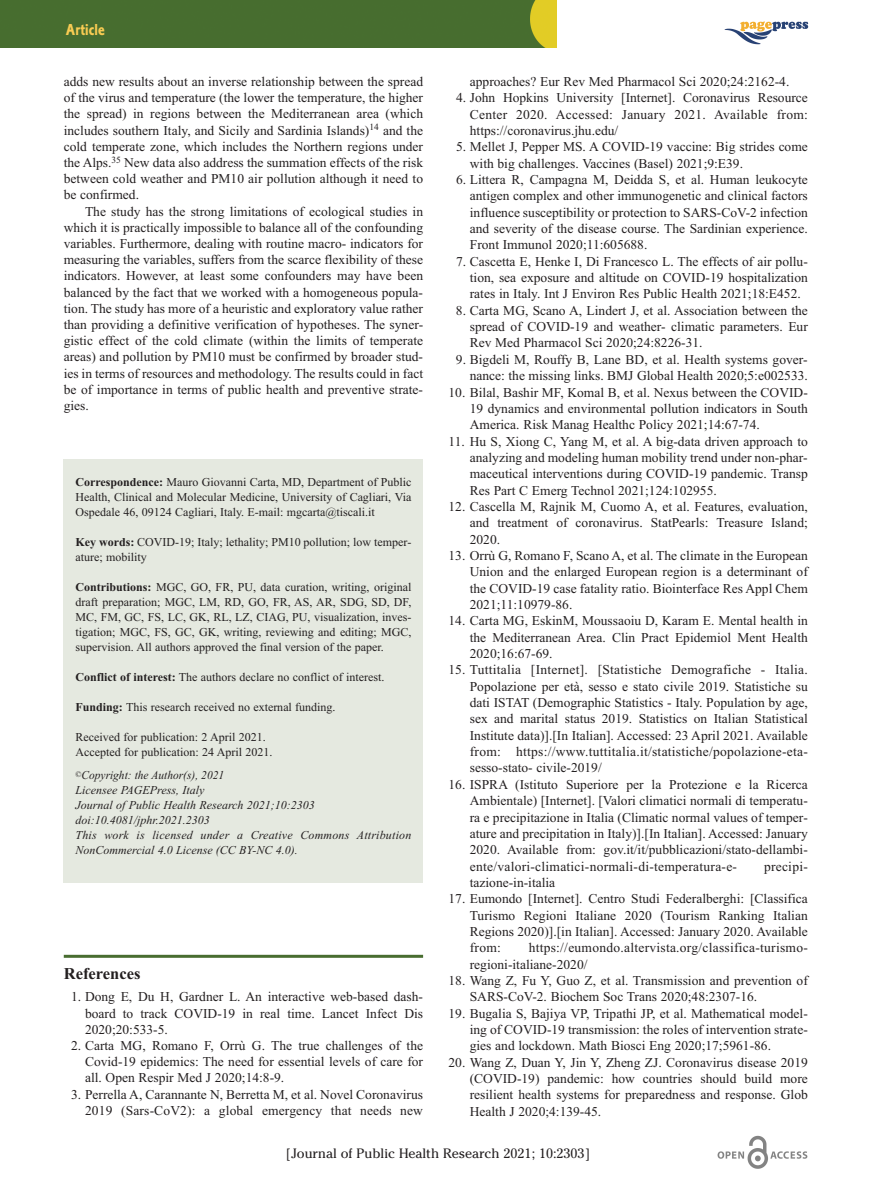
<style>
.page{position:relative;width:893px;height:1191px;background:#fff}
.page>*{position:absolute;margin:0;border:0;box-sizing:border-box;transform-origin:0 0}
.t1{font:700 16.5px "Times New Roman";color:#231f20}
.t2{font:16.5px "Corinthian Bold Condensed Plain";color:#f9cc53}
.t3{font:13.5px/16.4px "Times New Roman";color:#231f20;text-align:justify}
.t4{font:13.5px/16.4px "Times New Roman";letter-spacing:.02em;color:#231f20}
.t5{font:13.5px "Cheltenham";color:#231f20}
.t6{font:12px/15px "Times New Roman";color:#231f20;text-align:justify}
.t7{font:italic 12px/15px "Times New Roman";color:#231f20;scale:.95 1}
.s1{font-weight:700}
</style>
<div class="page">
<hr style="left:64px;top:954px;width:359px;height:3px;background:#486d30">
<img style="left:717px;top:1135px;width:91px;height:34px">
<div style="left:0;top:0;width:556px;height:48px;background:#476d2f"></div>
<img style="left:724px;top:21px;width:85px;height:23px">
<div style="left:64px;top:460px;width:359px;height:423px;background:#e5e9e0"></div>
<p class="t2" style="left:66px;top:24px;width:40px">Article</p>
<p class="t3" style="left:64px;top:73px;width:361px">adds new results about an inverse relationship between the spread of the virus and temperature (the lower the temperature, the higher the spread) in regions between the Mediterranean area (which includes southern Italy, and Sicily and Sardinia Islands)<sup>14</sup> and the cold temperate zone, which includes the Northern regions under the Alps.<sup>35</sup> New data also address the summation effects of the risk between cold weather and PM10 air pollution although it need to be confirmed.</p>
<p class="t3" style="left:64px;top:203px;width:361px;text-indent:21px">The study has the strong limitations of ecological studies in which it is practically impossible to balance all of the confounding variables. Furthermore, dealing with routine macro- indicators for measuring the variables, suffers from the scarce flexibility of these indicators. However, at least some confounders may have been balanced by the fact that we worked with a homogeneous popula&shy;tion. The study has more of a heuristic and exploratory value rather than providing a definitive verification of hypotheses. The syner&shy;gistic effect of the cold climate (within the limits of temperate areas) and pollution by PM10 must be confirmed by broader stud&shy;ies in terms of resources and methodology. The results could in fact be of importance in terms of public health and preventive strate&shy;gies.</p>
<p class="t6" style="left:76px;top:474px;width:337px"><span class="s1">Correspondence:</span> Mauro Giovanni Carta, MD, Department of Public Health, Clinical and Molecular Medicine, University of Cagliari, Via Ospedale 46, 09124 Cagliari, Italy. E-mail: mgcarta@tiscali.it</p>
<p class="t6" style="left:76px;top:534px;width:337px"><span class="s1">Key words:</span> COVID-19; Italy; lethality; PM10 pollution; low temper&shy;ature; mobility</p>
<p class="t6" style="left:76px;top:579px;width:337px"><span class="s1">Contributions:</span> MGC, GO, FR, PU, data curation, writing, original draft preparation; MGC, LM, RD, GO, FR, AS, AR, SDG, SD, DF, MC, FM, GC, FS, LC, GK, RL, LZ, CIAG, PU, visualization, inves&shy;tigation; MGC, FS, GC, GK, writing, reviewing and editing; MGC, supervision. All authors approved the final version of the paper.</p>
<p class="t6" style="left:76px;top:669px;width:310px"><span class="s1">Conflict of interest:</span> The authors declare no conflict of interest.</p>
<p class="t6" style="left:76px;top:699px;width:262px"><span class="s1">Funding:</span> This research received no external funding.</p>
<p class="t6" style="left:76px;top:729px;width:198px">Received for publication: 2 April 2021.<br>Accepted for publication: 24 April 2021.</p>
<p class="t7" style="left:76px;top:767px;width:355px"><sup>©</sup>Copyright: the Author(s), 2021<br>Licensee PAGEPress, Italy<br>Journal of Public Health Research 2021;10:2303 doi:10.4081/jphr.2021.2303<br>This work is licensed under a Creative Commons Attribution NonCommercial 4.0 License (CC BY-NC 4.0).</p>
<p class="t1" style="left:64px;top:963px;width:78px">References</p>
<p class="t3" style="left:85px;top:988px;width:340px;text-indent:-14px">1. Dong E, Du H, Gardner L. An interactive web-based dash&shy;board to track COVID-19 in real time. Lancet Infect Dis 2020;20:533-5.</p>
<p class="t3" style="left:85px;top:1037px;width:340px;text-indent:-14px">2. Carta MG, Romano F, Orrù G. The true challenges of the Covid-19 epidemics: The need for essential levels of care for all. Open Respir Med J 2020;14:8-9.</p>
<p class="t3" style="left:71px;top:1085px;width:353px;text-align:right">3. Perrella A, Carannante N, Berretta M, et al. Novel Coronavirus<br>2019 (Sars-CoV2): a global emergency that needs new</p>
<p class="t3" style="left:470px;top:73px;width:321px">approaches? Eur Rev Med Pharmacol Sci 2020;24:2162-4.</p>
<p class="t3" style="left:470px;top:89px;width:340px;text-indent:-14px">4. John Hopkins University [Internet]. Coronavirus Resource Center 2020. Accessed: January 2021. Available from: https://coronavirus.jhu.edu/</p>
<p class="t3" style="left:470px;top:138px;width:340px;text-indent:-14px">5. Mellet J, Pepper MS. A COVID-19 vaccine: Big strides come with big challenges. Vaccines (Basel) 2021;9:E39.</p>
<p class="t3" style="left:470px;top:171px;width:340px;text-indent:-14px">6. Littera R, Campagna M, Deidda S, et al. Human leukocyte antigen complex and other immunogenetic and clinical factors influence susceptibility or protection to SARS-CoV-2 infection and severity of the disease course. The Sardinian experience.<br>Front Immunol 2020;11:605688.</p>
<p class="t3" style="left:470px;top:253px;width:340px;text-indent:-14px">7. Cascetta E, Henke I, Di Francesco L. The effects of air pollu&shy;tion, sea exposure and altitude on COVID-19 hospitalization rates in Italy. Int J Environ Res Public Health 2021;18:E452.</p>
<p class="t3" style="left:470px;top:302px;width:340px;text-indent:-14px">8. Carta MG, Scano A, Lindert J, et al. Association between the spread of COVID-19 and weather- climatic parameters. Eur Rev Med Pharmacol Sci 2020;24:8226-31.</p>
<p class="t3" style="left:456px;top:351px;width:353px;text-align:right">9. Bigdeli M, Rouffy B, Lane BD, et al. Health systems gover&shy;nance: the missing links. BMJ Global Health 2020;5:e002533.</p>
<p class="t3" style="left:470px;top:384px;width:340px;text-indent:-21px">10. Bilal, Bashir MF, Komal B, et al. Nexus between the COVID-19 dynamics and environmental pollution indicators in South America. Risk Manag Healthc Policy 2021;14:67-74.</p>
<p class="t3" style="left:470px;top:433px;width:340px;text-indent:-21px">11. Hu S, Xiong C, Yang M, et al. A big-data driven approach to analyzing and modeling human mobility trend under non-phar&shy;maceutical interventions during COVID-19 pandemic. Transp Res Part C Emerg Technol 2021;124:102955.</p>
<p class="t3" style="left:470px;top:498px;width:340px;text-indent:-21px">12. Cascella M, Rajnik M, Cuomo A, et al. Features, evaluation, and treatment of coronavirus. StatPearls: Treasure Island; 2020.</p>
<p class="t3" style="left:470px;top:547px;width:340px;text-indent:-21px">13. Orrù G, Romano F, Scano A, et al. The climate in the European Union and the enlarged European region is a determinant of the COVID-19 case fatality ratio. Biointerface Res Appl Chem 2021;11:10979-86.</p>
<p class="t3" style="left:470px;top:612px;width:340px;text-indent:-21px">14. Carta MG, EskinM, Moussaoiu D, Karam E. Mental health in the Mediterranean Area. Clin Pract Epidemiol Ment Health 2020;16:67-69.</p>
<p class="t3" style="left:470px;top:661px;width:340px;text-indent:-21px">15. Tuttitalia [Internet]. [Statistiche Demografiche - Italia.<br>Popolazione per età, sesso e stato civile 2019. Statistiche su dati ISTAT (Demographic Statistics - Italy. Population by age, sex and marital status 2019. Statistics on Italian Statistical Institute data)].[In Italian]. Accessed: 23 April 2021. Available from: https://www.tuttitalia.it/statistiche/popolazione-eta&shy;sesso-stato- civile-2019/</p>
<p class="t3" style="left:470px;top:776px;width:340px;text-indent:-21px">16. ISPRA (Istituto Superiore per la Protezione e la Ricerca Ambientale) [Internet]. [Valori climatici normali di temperatu&shy;ra e precipitazione in Italia (Climatic normal values of temper&shy;ature and precipitation in Italy)].[In Italian]. Accessed: January 2020. Available from: gov.it/it/pubblicazioni/stato-dellambi&shy;ente/valori-climatici-normali-di-temperatura-e-</p>
<p class="t4" style="left:764px;top:857px;width:45px">precipi-</p>
<p class="t3" style="left:470px;top:874px;width:87px">tazione-in-italia</p>
<p class="t3" style="left:470px;top:890px;width:340px;text-indent:-21px">17. Eumondo [Internet]. Centro Studi Federalberghi: [Classifica Turismo Regioni Italiane 2020 (Tourism Ranking Italian Regions 2020)].[in Italian]. Accessed: January 2020. Available from:</p>
<p class="t4" style="left:470px;top:939px;width:340px;text-indent:59px">https://eumondo.altervista.org/classifica-turismo&shy;regioni-italiane-2020/</p>
<p class="t3" style="left:470px;top:972px;width:340px;text-indent:-21px">18. Wang Z, Fu Y, Guo Z, et al. Transmission and prevention of<br>SARS-CoV-2. Biochem Soc Trans 2020;48:2307-16.</p>
<p class="t3" style="left:470px;top:1004px;width:340px;text-indent:-21px">19. Bugalia S, Bajiya VP, Tripathi JP, et al. Mathematical model&shy;ing of COVID-19 transmission: the roles of intervention strate&shy;gies and lockdown. Math Biosci Eng 2020;17;5961-86.</p>
<p class="t3" style="left:470px;top:1054px;width:340px;text-indent:-21px">20. Wang Z, Duan Y, Jin Y, Zheng ZJ. Coronavirus disease 2019 (COVID-19) pandemic: how countries should build more resilient health systems for preparedness and response. Glob Health J 2020;4:139-45.</p>
<p class="t5" style="left:286px;top:1145px;width:306px">[Journal of Public Health Research 2021; 10:2303]</p>
</div>
